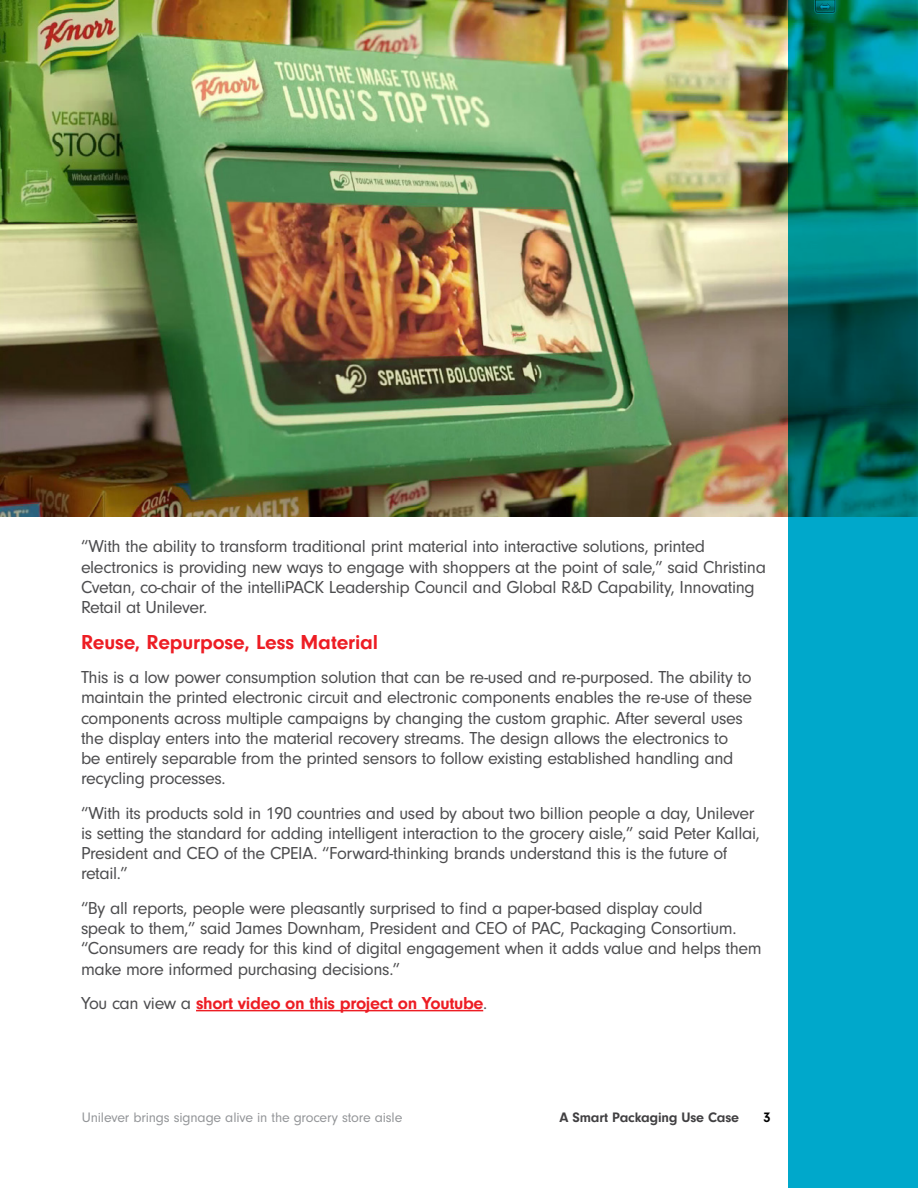
<style>
.page{position:relative;width:918px;height:1188px;background:#fff}
.page>*{position:absolute;margin:0;border:0;box-sizing:border-box;transform-origin:0 0}
.t1{font:700 21px "Neuzeit Gro";letter-spacing:-.005em;color:#ed1d24}
.t2{font:18px/20.2px "Neuzeit Gro";letter-spacing:-.02em;color:#4d4d4f}
.t3{font:700 18px "Neuzeit Gro";letter-spacing:-.02em;color:#ed1d24}
.t4{font:14.25px "Neuzeit Gro";letter-spacing:-.01em;color:#939598}
.t5{font:700 14.25px "Neuzeit Gro";letter-spacing:-.01em;color:#414042}
.t6{font:700 14.25px "Neuzeit Gro";color:#000}
.s1{font-weight:400;color:#4d4d4f}
</style>
<div class="page">
<div style="left:789px;top:0;width:129px;height:1188px;background:#00a8cb"></div>
<hr style="left:196px;top:1010px;width:287px;height:1px;background:#ed1d24">
<img style="left:0;top:0;width:918px;height:516px">
<p class="t2" style="left:81px;top:537px;width:687px">“With the ability to transform traditional print material into interactive solutions, printed electronics is providing new ways to engage with shoppers at the point of sale,” said Christina Cvetan, co-chair of the intelliPACK Leadership Council and Global R&amp;D Capability, Innovating Retail at Unilever.</p>
<p class="t1" style="left:81px;top:630px;width:299px">Reuse, Repurpose, Less Material</p>
<p class="t2" style="left:81px;top:668px;width:673px">This is a low power consumption solution that can be re-used and re-purposed. The ability to maintain the printed electronic circuit and electronic components enables the re-use of these components across multiple campaigns by changing the custom graphic. After several uses the display enters into the material recovery streams. The design allows the electronics to be entirely separable from the printed sensors to follow existing established handling and recycling processes.</p>
<p class="t2" style="left:81px;top:803px;width:681px">“With its products sold in 190 countries and used by about two billion people a day, Unilever is setting the standard for adding intelligent interaction to the grocery aisle,” said Peter Kallai, President and CEO of the CPEIA. “Forward-thinking brands understand this is the future of retail.”</p>
<p class="t2" style="left:81px;top:898px;width:682px">“By all reports, people were pleasantly surprised to find a paper-based display could<br>speak to them,” said James Downham, President and CEO of PAC, Packaging Consortium. “Consumers are ready for this kind of digital engagement when it adds value and helps them make more informed purchasing decisions.”</p>
<p class="t3" style="left:81px;top:993px;width:408px"><span class="s1">You can view a</span> short video on this project on Youtube<span class="s1">.</span></p>
<p class="t4" style="left:82px;top:1110px;width:322px">Unilever brings signage alive in the grocery store aisle</p>
<p class="t5" style="left:559px;top:1110px;width:181px">A Smart Packaging Use Case</p>
<p class="t6" style="left:763px;top:1110px;width:9px">3</p>
</div>
